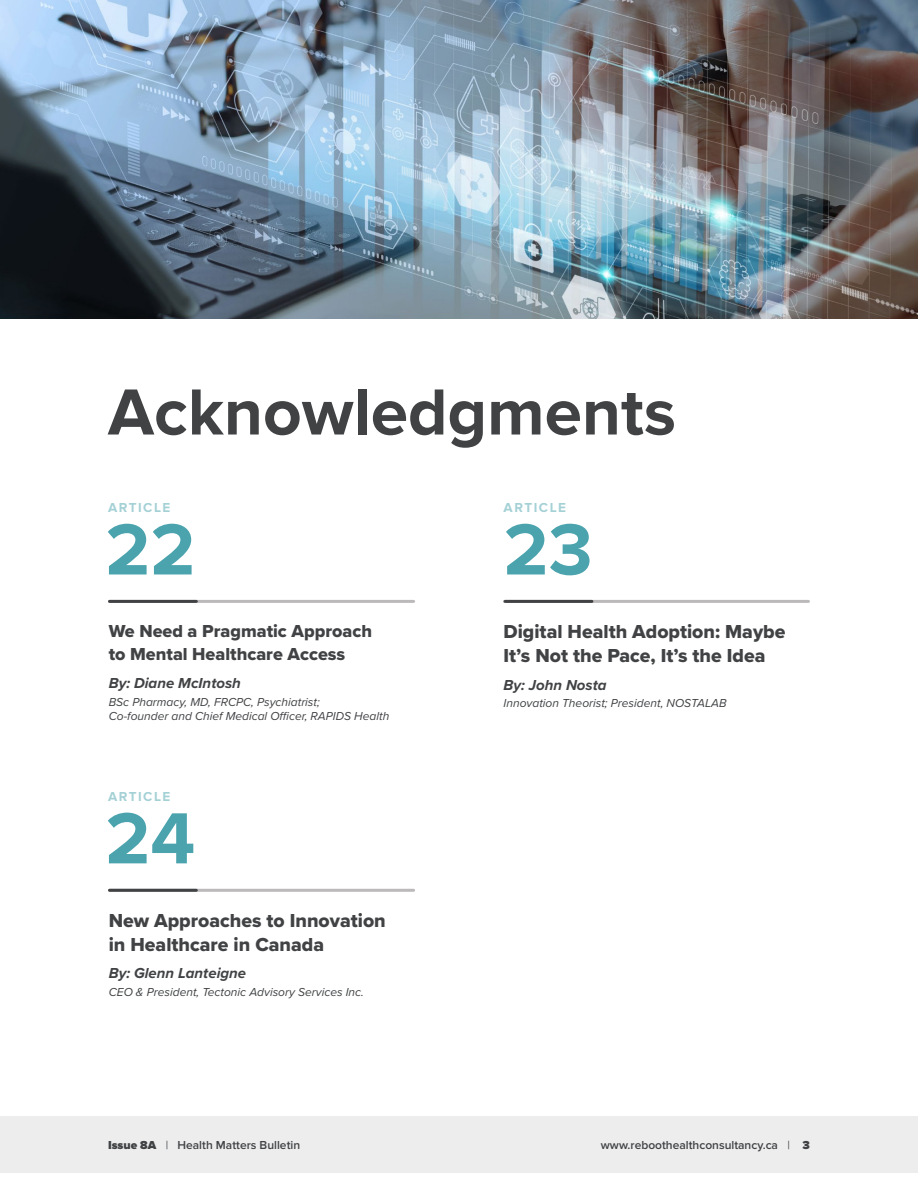
<style>
.page{position:relative;width:918px;height:1188px;background:#fff}
.page>*{position:absolute;margin:0;border:0;box-sizing:border-box;transform-origin:0 0}
.t1{font:700 75px "Proxima Nova";color:#4aa3ad}
.t2{font:700 67.5px "Proxima Nova";color:#404244}
.t3{font:19.5px/23.4px "Proxima Nova Extrabld";color:#404244}
.t4{font:18px/22.8px "Proxima Nova Extrabld";color:#404244}
.t5{font:italic 700 15px "Proxima Nova";color:#404244}
.t6{font:700 13.5px "Proxima Nova";letter-spacing:.11em;color:#4aa3ad}
.t7{font:italic 12px/14.4px "Proxima Nova";color:#404244}
.t8{font:600 12px "Proxima Nova";color:#404244}
.s1{font-weight:900}
.s2{font-weight:400}
</style>
<div class="page">
<div style="left:0;top:1117px;width:918px;height:56px;background:#ededee"></div>
<img style="left:0;top:0;width:918px;height:319px">
<hr style="left:504px;top:600px;width:304px;height:3px;background:#bcb9ba">
<hr style="left:505px;top:600px;width:87px;height:3px;background:#404244">
<hr style="left:110px;top:600px;width:304px;height:3px;background:#bcb9ba">
<hr style="left:110px;top:889px;width:304px;height:3px;background:#bcb9ba">
<hr style="left:109px;top:889px;width:87px;height:3px;background:#404244">
<hr style="left:109px;top:600px;width:87px;height:3px;background:#404244">
<p class="t2" style="left:108px;top:373px;width:570px">Acknowledgments</p>
<p class="t6" style="left:108px;top:500px;width:64px">ARTICLE</p>
<p class="t1" style="left:105px;top:506px;width:91px">22</p>
<p class="t4" style="left:109px;top:620px;width:265px">We Need a Pragmatic Approach to Mental Healthcare Access</p>
<p class="t5" style="left:109px;top:672px;width:134px">By: Diane McIntosh</p>
<p class="t7" style="left:109px;top:694px;width:282px">BSc Pharmacy, MD, FRCPC, Psychiatrist;<br>Co-founder and Chief Medical Officer, RAPIDS Health</p>
<p class="t6" style="left:108px;top:789px;width:64px">ARTICLE</p>
<p class="t1" style="left:105px;top:795px;width:91px">24</p>
<p class="t3" style="left:109px;top:909px;width:279px">New Approaches to Innovation in Healthcare in Canada</p>
<p class="t5" style="left:109px;top:962px;width:139px">By: Glenn Lanteigne</p>
<p class="t7" style="left:109px;top:985px;width:257px">CEO &amp; President, Tectonic Advisory Services Inc.</p>
<p class="t6" style="left:504px;top:500px;width:64px">ARTICLE</p>
<p class="t1" style="left:504px;top:506px;width:91px">23</p>
<p class="t3" style="left:504px;top:620px;width:283px">Digital Health Adoption: Maybe<br>It’s Not the Pace, It’s the Idea</p>
<p class="t5" style="left:504px;top:673px;width:105px">By: John Nosta</p>
<p class="t7" style="left:504px;top:696px;width:225px">Innovation Theorist; President, NOSTALAB</p>
<p class="t8" style="left:108px;top:1138px;width:194px"><span class="s1">Issue 8A</span> <span class="s2">|</span> Health Matters Bulletin</p>
<p class="t8" style="left:601px;top:1138px;width:211px">www.reboothealthconsultancy.ca <span class="s2">|</span> <span class="s1">3</span></p>
</div>
